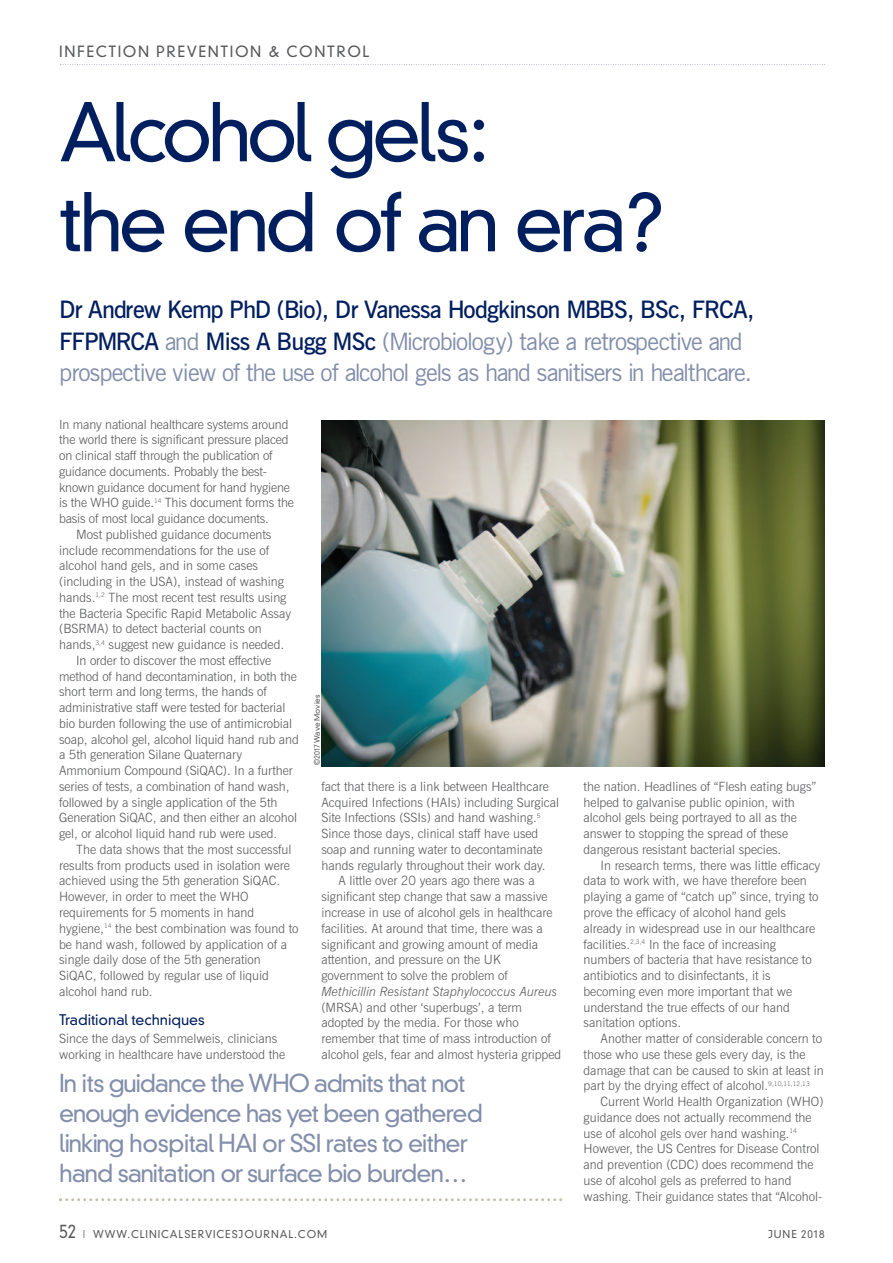
<style>
.page{position:relative;width:893px;height:1263px;background:#fff}
.page>*{position:absolute;margin:0;border:0;box-sizing:border-box;transform-origin:0 0}
.t1{font:300 78px/90px "DIN Neuzeit Grotesk";letter-spacing:-.07em;color:#011e5f}
.t2{font:24px/31.5px "News Gothic BT";letter-spacing:-.03em;color:#828eaa}
.t3{font:300 24px/30px "DIN Neuzeit Grotesk";letter-spacing:-.05em;color:#828eaa}
.t4{font:300 15px "DIN Neuzeit Grotesk";letter-spacing:.105em;color:#57585a}
.t5{font:300 14.25px "DIN Neuzeit Grotesk";letter-spacing:-.005em;color:#011e5f}
.t6{font:300 12.75px/15.8px "News Gothic BT";color:#57585a}
.t7{font:italic 300 12.75px "News Gothic BT";color:#57585a}
.t8{font:300 10.5px "DIN Neuzeit Grotesk";letter-spacing:.09em;color:#57585a}
.t9{font:300 7.5px "DIN Neuzeit Grotesk";letter-spacing:-.01em;color:#57585a}
.s1{font-weight:600;color:#011e5f}
.s2{font-size:18px}
.s3{color:#828eaa}
</style>
<div class="page">
<svg style="left:60px;top:64px;width:765px;height:1px"></svg>
<img style="left:321px;top:420px;width:503px;height:346px">
<svg style="left:59px;top:1198px;width:503px;height:3px"></svg>
<p class="t4" style="left:59px;top:46px;width:312px">INFECTION PREVENTION &amp; CONTROL</p>
<h1 class="t1" style="left:59px;top:95px;width:608px">Alcohol gels:<br>the end of an era?</h1>
<h2 class="t2" style="left:59px;top:296px;width:697px"><span class="s1">Dr Andrew Kemp PhD (Bio), Dr Vanessa Hodgkinson MBBS, BSc, FRCA,<br>FFPMRCA</span> and <span class="s1">Miss A Bugg MSc</span> (Microbiology) take a retrospective and prospective view of the use of alcohol gels as hand sanitisers in healthcare.</h2>
<p class="t6" style="left:59px;top:417px;width:231px">In many national healthcare systems around</p>
<p class="t6" style="left:59px;top:433px;width:231px">the world there is significant pressure placed</p>
<p class="t6" style="left:59px;top:449px;width:215px">on clinical staff through the publication of</p>
<p class="t6" style="left:59px;top:465px;width:209px">guidance documents. Probably the best-</p>
<p class="t6" style="left:59px;top:480px;width:232px">known guidance document for hand hygiene</p>
<p class="t6" style="left:59px;top:496px;width:236px">is the WHO guide.<sup>14</sup> This document forms the</p>
<p class="t6" style="left:59px;top:512px;width:211px">basis of most local guidance documents.</p>
<p class="t6" style="left:76px;top:528px;width:197px">Most published guidance documents</p>
<p class="t6" style="left:59px;top:543px;width:211px">include recommendations for the use of</p>
<p class="t6" style="left:59px;top:559px;width:200px">alcohol hand gels, and in some cases</p>
<p class="t6" style="left:59px;top:575px;width:226px">(including in the USA), instead of washing</p>
<p class="t6" style="left:59px;top:591px;width:229px">hands.<sup>1,2</sup> The most recent test results using</p>
<p class="t6" style="left:59px;top:606px;width:234px">the Bacteria Specific Rapid Metabolic Assay</p>
<p class="t6" style="left:59px;top:622px;width:204px">(BSRMA) to detect bacterial counts on</p>
<p class="t6" style="left:59px;top:638px;width:227px">hands,<sup>3,4</sup> suggest new guidance is needed.</p>
<p class="t6" style="left:76px;top:654px;width:197px">In order to discover the most effective</p>
<p class="t6" style="left:59px;top:669px;width:239px">method of hand decontamination, in both the</p>
<p class="t6" style="left:59px;top:685px;width:209px">short term and long terms, the hands of</p>
<p class="t6" style="left:59px;top:701px;width:228px">administrative staff were tested for bacterial</p>
<p class="t6" style="left:59px;top:717px;width:234px">bio burden following the use of antimicrobial</p>
<p class="t6" style="left:59px;top:732px;width:241px">soap, alcohol gel, alcohol liquid hand rub and</p>
<p class="t6" style="left:59px;top:748px;width:185px">a 5th generation Silane Quaternary</p>
<p class="t6" style="left:59px;top:764px;width:235px">Ammonium Compound (SiQAC). In a further</p>
<p class="t6" style="left:59px;top:780px;width:232px">series of tests, a combination of hand wash,</p>
<p class="t6" style="left:59px;top:795px;width:220px">followed by a single application of the 5th</p>
<p class="t6" style="left:59px;top:811px;width:239px">Generation SiQAC, and then either an alcohol</p>
<p class="t6" style="left:59px;top:827px;width:219px">gel, or alcohol liquid hand rub were used.</p>
<p class="t6" style="left:76px;top:843px;width:217px">The data shows that the most successful</p>
<p class="t6" style="left:59px;top:858px;width:232px">results from products used in isolation were</p>
<p class="t6" style="left:59px;top:874px;width:223px">achieved using the 5th generation SiQAC.</p>
<p class="t6" style="left:59px;top:890px;width:191px">However, in order to meet the WHO</p>
<p class="t6" style="left:59px;top:906px;width:197px">requirements for 5 moments in hand</p>
<p class="t6" style="left:59px;top:921px;width:241px">hygiene,<sup>14</sup> the best combination was found to</p>
<p class="t6" style="left:59px;top:937px;width:229px">be hand wash, followed by application of a</p>
<p class="t6" style="left:59px;top:953px;width:203px">single daily dose of the 5th generation</p>
<p class="t6" style="left:59px;top:969px;width:211px">SiQAC, followed by regular use of liquid</p>
<p class="t6" style="left:59px;top:984px;width:95px">alcohol hand rub.</p>
<p class="t5" style="left:59px;top:1014px;width:147px">Traditional techniques</p>
<p class="t6" style="left:59px;top:1032px;width:228px">Since the days of Semmelweis, clinicians working in healthcare have understood the</p>
<p class="t9" style="left:314px;top:765px;width:72px;rotate:-90deg">©2017 Wave Movies</p>
<p class="t6" style="left:321px;top:780px;width:229px">fact that there is a link between Healthcare</p>
<p class="t6" style="left:321px;top:795px;width:239px">Acquired Infections (HAIs) including Surgical</p>
<p class="t6" style="left:321px;top:811px;width:221px">Site Infections (SSIs) and hand washing.<sup>5</sup></p>
<p class="t6" style="left:321px;top:827px;width:218px">Since those days, clinical staff have used</p>
<p class="t6" style="left:321px;top:843px;width:223px">soap and running water to decontaminate</p>
<p class="t6" style="left:321px;top:858px;width:226px">hands regularly throughout their work day.</p>
<p class="t6" style="left:338px;top:874px;width:198px">A little over 20 years ago there was a</p>
<p class="t6" style="left:321px;top:890px;width:228px">significant step change that saw a massive</p>
<p class="t6" style="left:321px;top:906px;width:233px">increase in use of alcohol gels in healthcare</p>
<p class="t6" style="left:321px;top:921px;width:223px">facilities. At around that time, there was a</p>
<p class="t6" style="left:321px;top:937px;width:218px">significant and growing amount of media</p>
<p class="t6" style="left:321px;top:953px;width:181px">attention, and pressure on the UK</p>
<p class="t6" style="left:321px;top:969px;width:188px">government to solve the problem of</p>
<p class="t7" style="left:321px;top:986px;width:237px">Methicillin Resistant Staphylococcus Aureus</p>
<p class="t6" style="left:321px;top:1000px;width:241px">(MRSA) and other ‘superbugs’, a term adopted by the media. For those who remember that time of mass introduction of alcohol gels, fear and almost hysteria gripped</p>
<h2 class="t3" style="left:59px;top:1071px;width:426px">In its guidance the WHO admits that not enough evidence has yet been gathered linking hospital HAI or SSI rates to either hand sanitation or surface bio burden…</h2>
<p class="t6" style="left:584px;top:780px;width:234px">the nation. Headlines of “Flesh eating bugs” helped to galvanise public opinion, with alcohol gels being portrayed to all as the answer to stopping the spread of these dangerous resistant bacterial species.</p>
<p class="t6" style="left:584px;top:858px;width:238px;text-indent:17px">In research terms, there was little efficacy data to work with, we have therefore been playing a game of “catch up” since, trying to prove the efficacy of alcohol hand gels already in widespread use in our healthcare facilities.<sup>2,3,4</sup> In the face of increasing numbers of bacteria that have resistance to antibiotics and to disinfectants, it is becoming even more important that we understand the true effects of our hand sanitation options.</p>
<p class="t6" style="left:584px;top:1032px;width:242px;text-indent:17px">Another matter of considerable concern to those who use these gels every day, is the damage that can be caused to skin at least in part by the drying effect of alcohol.<sup>9,10,11,12,13</sup></p>
<p class="t6" style="left:584px;top:1095px;width:241px;text-indent:17px">Current World Health Organization (WHO) guidance does not actually recommend the use of alcohol gels over hand washing.<sup>14<br></sup>However, the US Centres for Disease Control and prevention (CDC) does recommend the use of alcohol gels as preferred to hand washing. Their guidance states that “Alcohol-</p>
<p class="t8" style="left:59px;top:1230px;width:269px"><span class="s2">52</span> <span class="s3">I</span> WWW.CLINICALSERVICESJOURNAL.COM</p>
<p class="t8" style="left:768px;top:1230px;width:58px">JUNE 2018</p>
</div>
